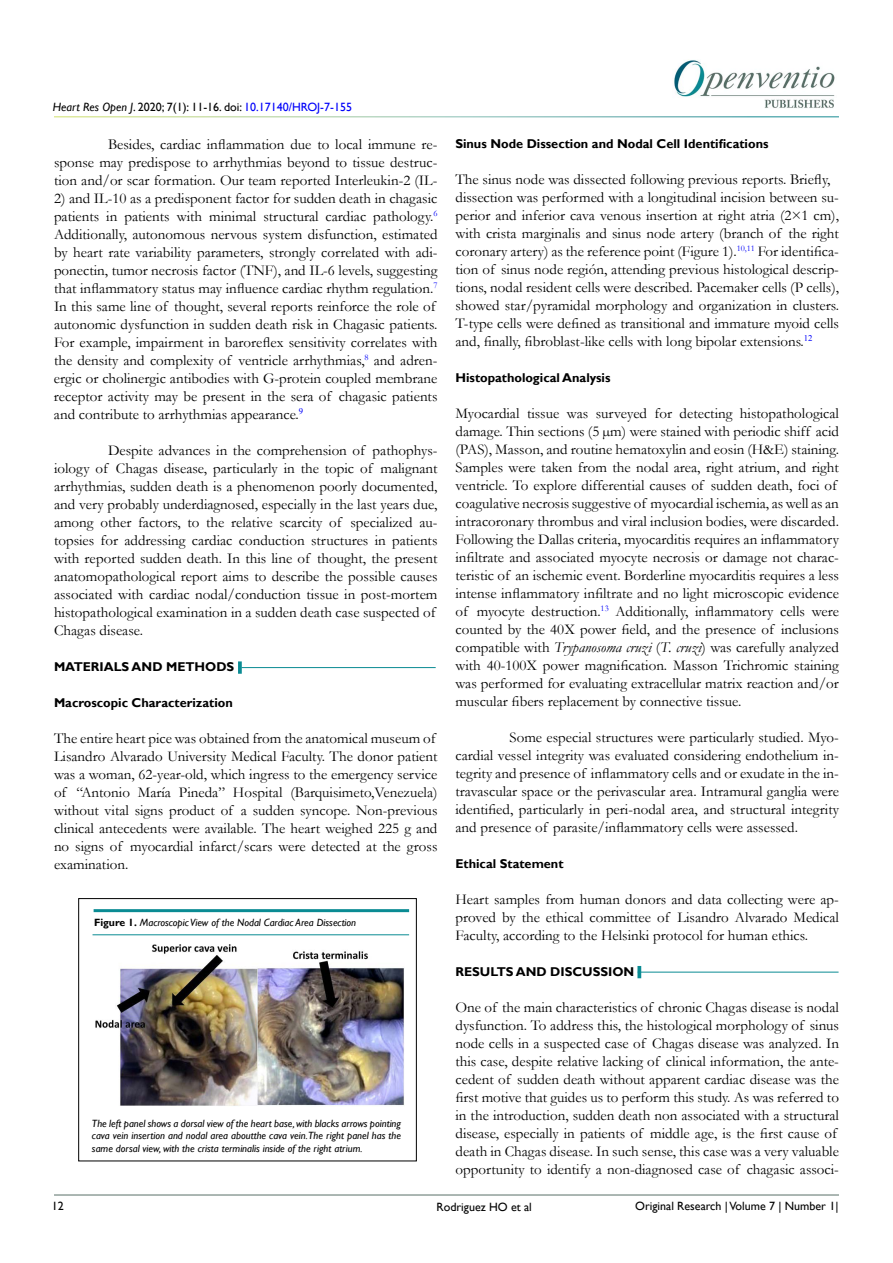
<style>
.page{position:relative;width:893px;height:1263px;background:#fff}
.page>*{position:absolute;margin:0;border:0;box-sizing:border-box;transform-origin:0 0}
.t1{font:15px/18px "Garamond";color:#000}
.t2{font:700 12.75px "Gill Sans";color:#000}
.t3{font:12px "Gill Sans";color:#000}
.t4{font:italic 10.5px/12px "Gill Sans";color:#000;text-align:justify}
.s1{font-style:italic}
.s2{color:#0000fa}
.s3{font-weight:700;font-style:normal}
</style>
<div class="page">
<img style="left:674px;top:60px;width:161px;height:48px">
<hr style="left:54px;top:1194px;width:785px;height:1px;background:#597068">
<div style="left:78px;top:898px;width:339px;height:263px;border:1px solid #000"></div>
<hr style="left:94px;top:909px;width:315px;height:3px;background:#0a8b93">
<img style="left:95px;top:945px;width:309px;height:161px">
<hr style="left:93px;top:934px;width:316px;height:1px;background:#0a8b93">
<hr style="left:241px;top:667px;width:195px;height:1px;background:#0a8b93">
<svg style="left:238px;top:661px;width:4px;height:13px"></svg>
<hr style="left:638px;top:972px;width:200px;height:1px;background:#0a8b93">
<svg style="left:637px;top:966px;width:4px;height:12px"></svg>
<p class="t3" style="left:53px;top:100px;width:301px"><span class="s1">Heart Res Open J</span>. 2020; 7(1): 11-16. doi: <span class="s2">10.17140/HROJ-7-155</span></p>
<p class="t1" style="left:54px;top:135px;width:385px;text-align:justify;text-indent:54px">Besides, cardiac inflammation due to local immune re&shy;sponse may predispose to arrhythmias beyond to tissue destruc&shy;tion and/or scar formation. Our team reported Interleukin-2 (IL-</p>
<p class="t1" style="left:54px;top:189px;width:385px">2) and IL-10 as a predisponent factor for sudden death in chagasic patients in patients with minimal structural cardiac pathology.<sup>6<br></sup>Additionally, autonomous nervous system disfunction, estimated by heart rate variability parameters, strongly correlated with adi&shy;ponectin, tumor necrosis factor (TNF), and IL-6 levels, suggesting that inflammatory status may influence cardiac rhythm regulation.<sup>7<br></sup>In this same line of thought, several reports reinforce the role of autonomic dysfunction in sudden death risk in Chagasic patients.<br>For example, impairment in baroreflex sensitivity correlates with the density and complexity of ventricle arrhythmias,<sup>8</sup> and adren&shy;ergic or cholinergic antibodies with G-protein coupled membrane receptor activity may be present in the sera of chagasic patients and contribute to arrhythmias appearance.<sup>9</sup></p>
<p class="t1" style="left:54px;top:441px;width:385px;text-indent:54px">Despite advances in the comprehension of pathophys&shy;iology of Chagas disease, particularly in the topic of malignant arrhythmias, sudden death is a phenomenon poorly documented, and very probably underdiagnosed, especially in the last years due, among other factors, to the relative scarcity of specialized au&shy;topsies for addressing cardiac conduction structures in patients with reported sudden death. In this line of thought, the present anatomopathological report aims to describe the possible causes associated with cardiac nodal/conduction tissue in post-mortem histopathological examination in a sudden death case suspected of Chagas disease.</p>
<p class="t2" style="left:54px;top:659px;width:182px">MATERIALS AND METHODS</p>
<p class="t2" style="left:54px;top:695px;width:180px">Macroscopic Characterization</p>
<p class="t1" style="left:54px;top:729px;width:385px">The entire heart pice was obtained from the anatomical museum of Lisandro Alvarado University Medical Faculty. The donor patient was a woman, 62-year-old, which ingress to the emergency service of “Antonio María Pineda” Hospital (Barquisimeto,Venezuela) without vital signs product of a sudden syncope. Non-previous clinical antecedents were available. The heart weighed 225 g and no signs of myocardial infarct/scars were detected at the gross examination.</p>
<p class="t4" style="left:94px;top:917px;width:264px"><span class="s3">Figure 1.</span> Macroscopic View of the Nodal Cardiac Area Dissection</p>
<p class="t4" style="left:92px;top:1118px;width:311px">The left panel shows a dorsal view of the heart base, with blacks arrows pointing cava vein insertion and nodal area aboutthe cava vein.The right panel has the same dorsal view, with the crista terminalis inside of the right atrium.</p>
<p class="t2" style="left:455px;top:136px;width:315px">Sinus Node Dissection and Nodal Cell Identifications</p>
<p class="t1" style="left:455px;top:170px;width:385px">The sinus node was dissected following previous reports. Briefly, dissection was performed with a longitudinal incision between su&shy;perior and inferior cava venous insertion at right atria (2×1 cm), with crista marginalis and sinus node artery (branch of the right coronary artery) as the reference point (Figure 1).<sup>10,11</sup> For identifica&shy;tion of sinus node región, attending previous histological descrip&shy;tions, nodal resident cells were described. Pacemaker cells (P cells), showed star/pyramidal morphology and organization in clusters.<br>T-type cells were defined as transitional and immature myoid cells and, finally, fibroblast-like cells with long bipolar extensions.<sup>12</sup></p>
<p class="t2" style="left:455px;top:370px;width:157px">Histopathological Analysis</p>
<p class="t1" style="left:455px;top:404px;width:385px">Myocardial tissue was surveyed for detecting histopathological damage. Thin sections (5 µm) were stained with periodic shiff acid (PAS), Masson, and routine hematoxylin and eosin (H&amp;E) staining.<br>Samples were taken from the nodal area, right atrium, and right ventricle. To explore differential causes of sudden death, foci of coagulative necrosis suggestive of myocardial ischemia, as well as an intracoronary thrombus and viral inclusion bodies, were discarded.<br>Following the Dallas criteria, myocarditis requires an inflammatory infiltrate and associated myocyte necrosis or damage not charac&shy;teristic of an ischemic event. Borderline myocarditis requires a less intense inflammatory infiltrate and no light microscopic evidence of myocyte destruction.<sup>13</sup> Additionally, inflammatory cells were counted by the 40X power field, and the presence of inclusions compatible with <span class="s1">Trypanosoma cruzi</span> (<span class="s1">T. cruzi</span>) was carefully analyzed with 40-100X power magnification. Masson Trichromic staining was performed for evaluating extracellular matrix reaction and/or muscular fibers replacement by connective tissue.</p>
<p class="t1" style="left:455px;top:728px;width:385px;text-align:justify;text-indent:54px">Some especial structures were particularly studied. Myo&shy;cardial vessel integrity was evaluated considering endothelium in&shy;tegrity and presence of inflammatory cells and or exudate in the in&shy;travascular space or the perivascular area. Intramural ganglia were identified, particularly in peri-nodal area, and structural integrity and presence of parasite/inflammatory cells were assessed.</p>
<p class="t2" style="left:455px;top:856px;width:110px">Ethical Statement</p>
<p class="t1" style="left:455px;top:890px;width:385px;text-align:justify">Heart samples from human donors and data collecting were ap&shy;proved by the ethical committee of Lisandro Alvarado Medical Faculty, according to the Helsinki protocol for human ethics.</p>
<p class="t2" style="left:455px;top:964px;width:180px">RESULTS AND DISCUSSION</p>
<p class="t1" style="left:455px;top:998px;width:385px">One of the main characteristics of chronic Chagas disease is nodal dysfunction. To address this, the histological morphology of sinus node cells in a suspected case of Chagas disease was analyzed. In this case, despite relative lacking of clinical information, the ante&shy;cedent of sudden death without apparent cardiac disease was the first motive that guides us to perform this study. As was referred to in the introduction, sudden death non associated with a structural disease, especially in patients of middle age, is the first cause of death in Chagas disease. In such sense, this case was a very valuable opportunity to identify a non-diagnosed case of chagasic associ-</p>
<p class="t3" style="left:52px;top:1199px;width:13px">12</p>
<p class="t3" style="left:635px;top:1199px;width:205px">Original Research | Volume 7 | Number 1|</p>
<p class="t3" style="left:436px;top:1200px;width:97px">Rodriguez HO et al</p>
</div>
